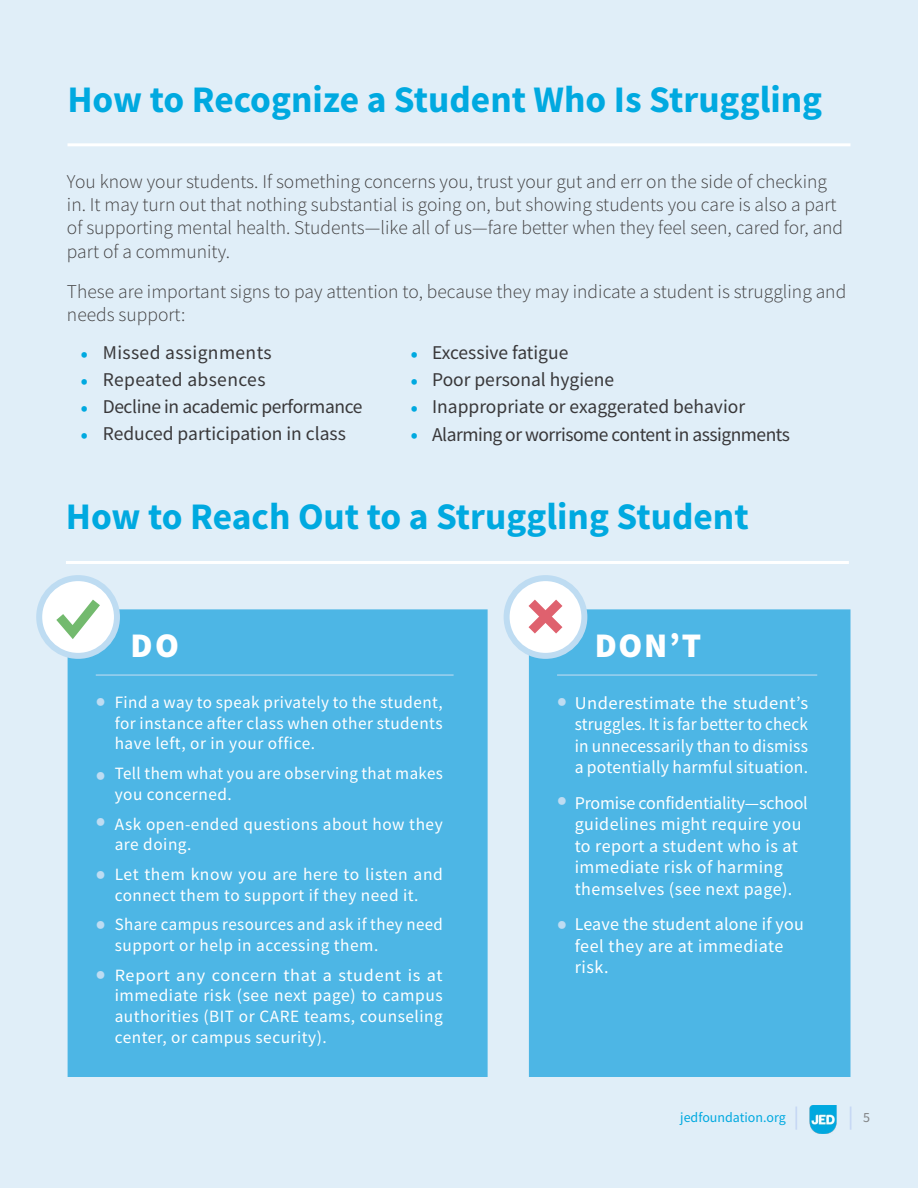
<style>
.page{position:relative;width:918px;height:1188px;background:#e0eef8}
.page>*{position:absolute;margin:0;border:0;box-sizing:border-box;transform-origin:0 0}
.t1{font:700 37.5px "Source Sans Pro";color:#00a9e0}
.t2{font:900 34.5px "Source Sans Pro";color:#fff}
.t3{font:900 27px/50.4px "Source Sans Pro";color:#bedcf2}
.t4{font:300 19.5px/23.4px "Source Sans Pro";color:#434243}
.t5{font:19.5px/27px "Source Sans Pro";color:#39383a}
.t6{font:900 19.5px/27px "Source Sans Pro";color:#00a9e0;text-align:justify}
.t7{font:18px/21.6px "Source Sans Pro";letter-spacing:.015em;color:#fff}
.t8{font:17.25px/20.7px "Source Sans Pro";letter-spacing:.03em;color:#fff}
.t9{font:17.25px/20.7px "Source Sans Pro";letter-spacing:.03em;color:#fff;text-align:justify;scale:1.05 1}
.t10{font:13.95px "Source Sans Pro";color:#00a9e0}
.t11{font:13.95px "Source Sans Pro";color:#818385}
</style>
<div class="page">
<hr style="left:68px;top:143px;width:782px;height:3px;background:#fff">
<hr style="left:66px;top:561px;width:783px;height:3px;background:#fff">
<div style="left:529px;top:609px;width:321px;height:468px;background:#4db6e5"></div>
<div style="left:68px;top:609px;width:420px;height:468px;background:#4db6e5"></div>
<hr style="left:96px;top:674px;width:358px;height:2px;background:#bedcf2">
<hr style="left:557px;top:674px;width:260px;height:2px;background:#bedcf2">
<svg style="left:39px;top:578px;width:78px;height:78px"></svg>
<div style="left:36px;top:575px;width:84px;height:84px;border:6px solid #bedcf2;border-radius:50%"></div>
<svg style="left:507px;top:578px;width:77px;height:78px;background:#f0f6fb"></svg>
<div style="left:504px;top:575px;width:83px;height:84px;border:6px solid #bedcf2;border-radius:50%"></div>
<svg style="left:47px;top:590px;width:62px;height:56px;background:#e7f3e8"></svg>
<svg style="left:519px;top:590px;width:53px;height:53px;background:#f7dbde"></svg>
<hr style="left:795px;top:1107px;width:2px;height:23px;background:#c7d8f4">
<svg style="left:850px;top:1107px;width:1px;height:23px"></svg>
<img style="left:809px;top:1105px;width:28px;height:29px">
<h1 class="t1" style="left:67px;top:74px;width:756px">How to Recognize a Student Who Is Struggling</h1>
<p class="t4" style="left:67px;top:169px;width:778px">You know your students. If something concerns you, trust your gut and err on the side of checking in. It may turn out that nothing substantial is going on, but showing students you care is also a part of supporting mental health. Students—like all of us—fare better when they feel seen, cared for, and part of a community.</p>
<p class="t4" style="left:67px;top:279px;width:781px">These are important signs to pay attention to, because they may indicate a student is struggling and needs support:</p>
<p class="t5" style="left:103px;top:339px;width:261px">Missed assignments<br>Repeated absences<br>Decline in academic performance<br>Reduced participation in class</p>
<p class="t5" style="left:432px;top:339px;width:359px">Excessive fatigue<br>Poor personal hygiene<br>Inappropriate or exaggerated behavior<br>Alarming or worrisome content in assignments</p>
<p class="t6" style="left:81px;top:339px;width:9px">• • • •</p>
<p class="t6" style="left:411px;top:339px;width:9px">• • • •</p>
<h1 class="t1" style="left:66px;top:492px;width:684px">How to Reach Out to a Struggling Student</h1>
<h2 class="t2" style="left:130px;top:622px;width:50px">DO</h2>
<h2 class="t2" style="left:595px;top:622px;width:108px">DON’T</h2>
<h3 class="t3" style="left:96px;top:675px;width:11px">•</h3>
<h3 class="t3" style="left:96px;top:751px;width:11px;line-height:46.2px">• •</h3>
<h3 class="t3" style="left:96px;top:847px;width:11px;text-align:justify">• • •</h3>
<p class="t8" style="left:115px;top:692px;width:330px;text-align:justify">Find a way to speak privately to the student, for instance after class when other students have left, or in your office.</p>
<p class="t8" style="left:115px;top:763px;width:330px">Tell them what you are observing that makes you concerned.</p>
<p class="t8" style="left:115px;top:813px;width:330px">Ask open-ended questions about how they are doing.</p>
<p class="t8" style="left:115px;top:864px;width:330px">Let them know you are here to listen and connect them to support if they need it.</p>
<p class="t8" style="left:115px;top:914px;width:330px">Share campus resources and ask if they need support or help in accessing them.</p>
<p class="t9" style="left:115px;top:965px;width:314px">Report any concern that a student is at immediate risk (see next page) to campus authorities (BIT or CARE teams, counseling center, or campus security).</p>
<h3 class="t3" style="left:557px;top:675px;width:11px">•</h3>
<h3 class="t3" style="left:557px;top:773px;width:11px">•</h3>
<h3 class="t3" style="left:557px;top:898px;width:11px">•</h3>
<p class="t7" style="left:575px;top:692px;width:235px;text-align:justify">Underestimate the student’s struggles. It is far better to check in unnecessarily than to dismiss a potentially harmful situation.</p>
<p class="t7" style="left:575px;top:792px;width:235px">Promise confidentiality—school guidelines might require you to report a student who is at immediate risk of harming themselves (see next page).</p>
<p class="t7" style="left:575px;top:913px;width:231px">Leave the student alone if you feel they are at immediate risk.</p>
<p class="t10" style="left:680px;top:1109px;width:107px">jedfoundation.org</p>
<p class="t11" style="left:863px;top:1109px;width:8px">5</p>
</div>
